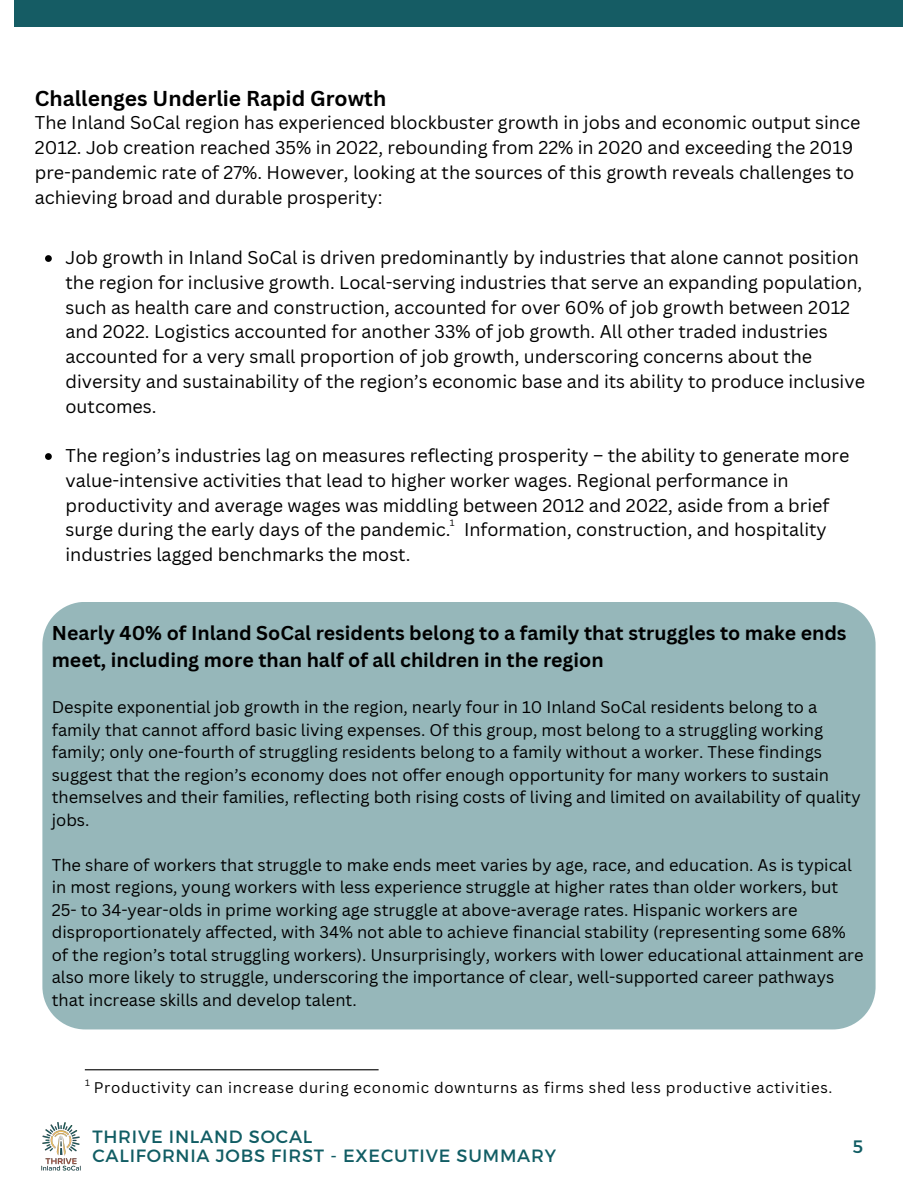
<style>
.page{position:relative;width:918px;height:1188px;background:#fff}
.page>*{position:absolute;margin:0;border:0;box-sizing:border-box;transform-origin:0 0}
.t1{font:700 21px "Canva Sans";color:#000}
.t2{font:700 19.5px/27px "Canva Sans";color:#000}
.t3{font:18px/24.8px "Canva Sans";color:#000}
.t4{font:18px "Montserrat";color:#115d64}
.t5{font:17.85px/19.2px "Montserrat";letter-spacing:.045em;color:#115d64}
.t6{font:16.5px/22.5px "Canva Sans";color:#000}
.t7{font:15px "Canva Sans";letter-spacing:.045em;color:#000}
.t8{font:9px "Canva Sans";color:#000}
</style>
<div class="page">
<div style="left:15px;top:0;width:888px;height:27px;background:#155c64"></div>
<img style="left:41px;top:1122px;width:40px;height:49px">
<svg style="left:45px;top:255px;width:7px;height:7px"></svg>
<svg style="left:45px;top:453px;width:7px;height:7px"></svg>
<div style="left:42px;top:602px;width:834px;height:427px;background:#96b7ba"></div>
<hr style="left:85px;top:1069px;width:294px;height:1px;background:#000">
<p class="t1" style="left:35px;top:84px;width:353px">Challenges Underlie Rapid Growth</p>
<p class="t3" style="left:35px;top:110px;width:827px">The Inland SoCal region has experienced blockbuster growth in jobs and economic output since 2012. Job creation reached 35% in 2022, rebounding from 22% in 2020 and exceeding the 2019 pre-pandemic rate of 27%. However, looking at the sources of this growth reveals challenges to achieving broad and durable prosperity:</p>
<h1 class="t3" style="left:66px;top:245px;width:801px">Job growth in Inland SoCal is driven predominantly by industries that alone cannot position the region for inclusive growth. Local-serving industries that serve an expanding population, such as health care and construction, accounted for over 60% of job growth between 2012 and 2022. Logistics accounted for another 33% of job growth. All other traded industries accounted for a very small proportion of job growth, underscoring concerns about the diversity and sustainability of the region’s economic base and its ability to produce inclusive outcomes.</h1>
<h3 class="t3" style="left:66px;top:443px;width:785px">The region’s industries lag on measures reflecting prosperity – the ability to generate more value-intensive activities that lead to higher worker wages. Regional performance in productivity and average wages was middling between 2012 and 2022, aside from a brief surge during the early days of the pandemic. Information, construction, and hospitality industries lagged benchmarks the most.</h3>
<h3 class="t8" style="left:450px;top:516px;width:6px">1</h3>
<p class="t2" style="left:52px;top:619px;width:796px">Nearly 40% of Inland SoCal residents belong to a family that struggles to make ends meet, including more than half of all children in the region</p>
<p class="t6" style="left:52px;top:696px;width:810px">Despite exponential job growth in the region, nearly four in 10 Inland SoCal residents belong to a family that cannot afford basic living expenses. Of this group, most belong to a struggling working family; only one-fourth of struggling residents belong to a family without a worker. These findings suggest that the region’s economy does not offer enough opportunity for many workers to sustain themselves and their families, reflecting both rising costs of living and limited on availability of quality jobs.</p>
<p class="t6" style="left:52px;top:853px;width:813px">The share of workers that struggle to make ends meet varies by age, race, and education. As is typical in most regions, young workers with less experience struggle at higher rates than older workers, but 25- to 34-year-olds in prime working age struggle at above-average rates. Hispanic workers are disproportionately affected, with 34% not able to achieve financial stability (representing some 68% of the region’s total struggling workers). Unsurprisingly, workers with lower educational attainment are also more likely to struggle, underscoring the importance of clear, well-supported career pathways that increase skills and develop talent.</p>
<p class="t8" style="left:85px;top:1076px;width:6px">1</p>
<h2 class="t7" style="left:94px;top:1077px;width:740px">Productivity can increase during economic downturns as firms shed less productive activities.</h2>
<h3 class="t5" style="left:92px;top:1126px;width:465px">THRIVE INLAND SOCAL<br>CALIFORNIA JOBS FIRST - EXECUTIVE SUMMARY</h3>
<p class="t4" style="left:853px;top:1135px;width:12px">5</p>
</div>
